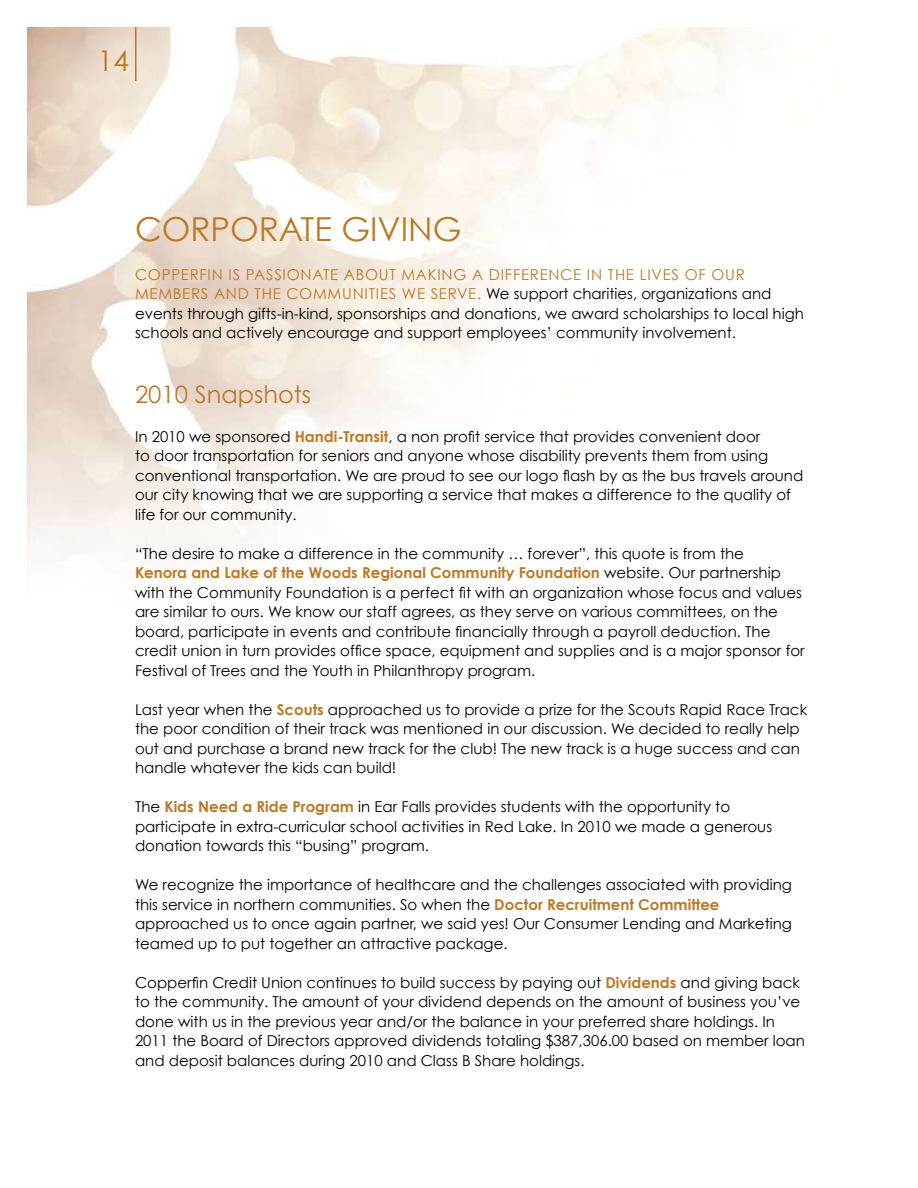
<style>
.page{position:relative;width:918px;height:1188px;background:#fff}
.page>*{position:absolute;margin:0;border:0;box-sizing:border-box;transform-origin:0 0}
.t1{font:33px "Century Gothic";color:#bc7824}
.t2{font:28.5px "Century Gothic";color:#bc7824}
.t3{font:24px "Century Gothic";color:#bc7824}
.t4{font:15px/19.5px "Century Gothic";color:#000}
.t5{font:15px "Century Gothic";letter-spacing:.05em;color:#bc7824}
.s1{color:#bc7824}
.s2{font-weight:700;color:#bc7824}
</style>
<div class="page">
<img style="left:27px;top:27px;width:709px;height:535px">
<hr style="left:135px;top:27px;width:1px;height:54px;background:#bc7824">
<h2 class="t2" style="left:97px;top:43px;width:33px">14</h2>
<h1 class="t1" style="left:135px;top:209px;width:328px">CORPORATE GIVING</h1>
<p class="t5" style="left:135px;top:265px;width:55px">Copperfin</p>
<p class="t5" style="left:229px;top:265px;width:36px">is passionate</p>
<p class="t5" style="left:344px;top:265px;width:12px">about</p>
<p class="t5" style="left:401px;top:265px;width:47px">making</p>
<p class="t5" style="left:472px;top:265px;width:27px">a difference</p>
<p class="t5" style="left:587px;top:265px;width:31px">in the</p>
<p class="t5" style="left:640px;top:265px;width:9px">lives</p>
<p class="t5" style="left:685px;top:265px;width:39px">of our</p>
<p class="t5" style="left:135px;top:285px;width:12px">members</p>
<p class="t5" style="left:214px;top:285px;width:13px">and</p>
<p class="t5" style="left:255px;top:285px;width:10px">the</p>
<p class="t5" style="left:286px;top:285px;width:11px">communities</p>
<p class="t5" style="left:402px;top:285px;width:39px">we serve</p>
<p class="t4" style="left:135px;top:284px;width:670px;text-indent:342px"><span class="s1">.</span> We support charities, organizations and events through gifts-in-kind, sponsorships and donations, we award scholarships to local high schools and actively encourage and support employees’ community involvement.</p>
<h3 class="t3" style="left:135px;top:379px;width:178px">2010 Snapshots</h3>
<p class="t4" style="left:135px;top:426px;width:670px">In 2010 we sponsored <span class="s2">Handi-Transit</span>, a non profit service that provides convenient door<br>to door transportation for seniors and anyone whose disability prevents them from using conventional transportation. We are proud to see our logo flash by as the bus travels around our city knowing that we are supporting a service that makes a difference to the quality of life for our community.</p>
<p class="t4" style="left:135px;top:543px;width:671px">“The desire to make a difference in the community … forever”, this quote is from the<br><span class="s2">Kenora and Lake of the Woods Regional Community Foundation</span> website. Our partnership with the Community Foundation is a perfect fit with an organization whose focus and values are similar to ours. We know our staff agrees, as they serve on various committees, on the board, participate in events and contribute financially through a payroll deduction. The credit union in turn provides office space, equipment and supplies and is a major sponsor for Festival of Trees and the Youth in Philanthropy program.</p>
<p class="t4" style="left:135px;top:699px;width:674px">Last year when the <span class="s2">Scouts</span> approached us to provide a prize for the Scouts Rapid Race Track the poor condition of their track was mentioned in our discussion. We decided to really help out and purchase a brand new track for the club! The new track is a huge success and can handle whatever the kids can build!</p>
<p class="t4" style="left:135px;top:797px;width:639px">The <span class="s2">Kids Need a Ride Program</span> in Ear Falls provides students with the opportunity to participate in extra-curricular school activities in Red Lake. In 2010 we made a generous donation towards this “busing” program.</p>
<p class="t4" style="left:135px;top:875px;width:659px">We recognize the importance of healthcare and the challenges associated with providing this service in northern communities. So when the <span class="s2">Doctor Recruitment Committee </span>approached us to once again partner, we said yes! Our Consumer Lending and Marketing teamed up to put together an attractive package.</p>
<p class="t4" style="left:135px;top:972px;width:671px">Copperfin Credit Union continues to build success by paying out <span class="s2">Dividends</span> and giving back to the community. The amount of your dividend depends on the amount of business you’ve done with us in the previous year and/or the balance in your preferred share holdings. In 2011 the Board of Directors approved dividends totaling $387,306.00 based on member loan and deposit balances during 2010 and Class B Share holdings.</p>
</div>
